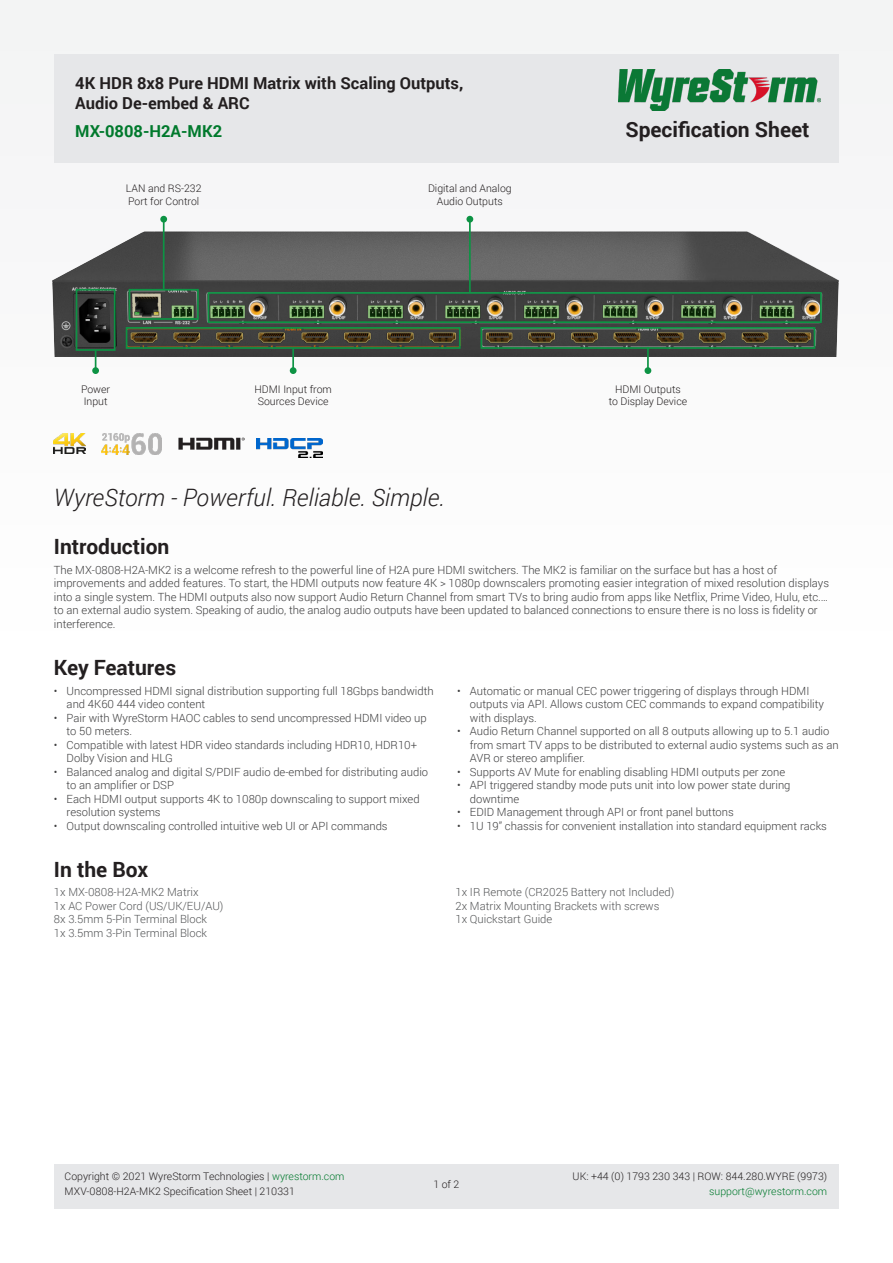
<style>
.page{position:relative;width:893px;height:1263px;background:#fff}
.page>*{position:absolute;margin:0;border:0;box-sizing:border-box;transform-origin:0 0}
.t1{font:italic 300 24px "Roboto";color:#231f20}
.t2{font:700 21px "Roboto";color:#231f20}
.t3{font:700 16.5px/19.8px "Roboto";color:#231f20}
.t4{font:700 16.5px "Roboto";color:#00792c}
.t5{font:300 11.25px/13.5px "Roboto";color:#3e3e3f}
.t6{font:300 11.25px "Roboto";color:#545557}
.t7{font:300 10.5px/12.6px "Roboto";color:#231f20;text-align:center}
.t8{font:300 10.5px "Roboto";color:#00792c}
.s1{color:#00792c}
</style>
<div class="page">
<div style="left:0;top:0;width:893px;height:659px;background:#fbfbfb"></div>
<div style="left:54px;top:1164px;width:785px;height:45px;background:#e6e7e9"></div>
<div style="left:54px;top:54px;width:785px;height:108px;background:#e6e7e9"></div>
<img style="left:618px;top:70px;width:203px;height:40px">
<img style="left:53px;top:232px;width:785px;height:124px">
<div style="left:76px;top:289px;width:40px;height:62px;border:2px solid #0d9344"></div>
<hr style="left:292px;top:349px;width:2px;height:22px;background:#0d9344">
<div style="left:290px;top:367px;width:7px;height:7px;background:#0d9344;border-radius:50%"></div>
<hr style="left:647px;top:347px;width:2px;height:24px;background:#0d9344">
<div style="left:645px;top:367px;width:6px;height:7px;background:#0d9344;border-radius:50%"></div>
<svg style="left:95px;top:350px;width:1px;height:17px"></svg>
<div style="left:92px;top:367px;width:7px;height:7px;background:#0d9344;border-radius:50%"></div>
<hr style="left:163px;top:219px;width:2px;height:70px;background:#0d9344">
<div style="left:160px;top:216px;width:7px;height:7px;background:#0d9344;border-radius:50%"></div>
<hr style="left:469px;top:219px;width:2px;height:73px;background:#0d9344">
<div style="left:466px;top:216px;width:7px;height:7px;background:#0d9344;border-radius:50%"></div>
<div style="left:126px;top:327px;width:335px;height:22px;border:2px solid #0d9344"></div>
<div style="left:480px;top:327px;width:335px;height:22px;border:2px solid #0d9344"></div>
<div style="left:129px;top:289px;width:70px;height:31px;border:2px solid #0d9344"></div>
<div style="left:208px;top:292px;width:614px;height:31px;border:2px solid #0d9344"></div>
<img style="left:179px;top:437px;width:65px;height:12px">
<img style="left:256px;top:439px;width:67px;height:18px">
<img style="left:54px;top:434px;width:31px;height:20px">
<img style="left:101px;top:433px;width:61px;height:21px">
<p class="t3" style="left:75px;top:73px;width:390px">4K HDR 8x8 Pure HDMI Matrix with Scaling Outputs,<br>Audio De-embed &amp; ARC</p>
<p class="t4" style="left:75px;top:119px;width:148px">MX-0808-H2A-MK2</p>
<p class="t2" style="left:625px;top:114px;width:186px">Specification Sheet</p>
<p class="t7" style="left:126px;top:182px;width:77px;text-align:left">LAN and RS-232<br>Port for Control</p>
<p class="t7" style="left:428px;top:182px;width:85px">Digital and Analog<br>Audio Outputs</p>
<p class="t7" style="left:81px;top:382px;width:31px;text-align:left">Power<br>Input</p>
<p class="t7" style="left:255px;top:382px;width:79px">HDMI Input from<br>Sources Device</p>
<p class="t7" style="left:615px;top:382px;width:67px">HDMI Outputs</p>
<p class="t7" style="left:609px;top:395px;width:80px">to Display Device</p>
<p class="t1" style="left:54px;top:481px;width:393px">WyreStorm - Powerful. Reliable. Simple.</p>
<p class="t2" style="left:54px;top:532px;width:117px">Introduction</p>
<p class="t5" style="left:54px;top:562px;width:777px">The MX-0808-H2A-MK2 is a welcome refresh to the powerful line of H2A pure HDMI switchers. The MK2 is familiar on the surface but has a host of improvements and added features. To start, the HDMI outputs now feature 4K &gt; 1080p downscalers promoting easier integration of mixed resolution displays into a single system. The HDMI outputs also now support Audio Return Channel from smart TVs to bring audio from apps like Netflix, Prime Video, Hulu, etc.… to an external audio system. Speaking of audio, the analog audio outputs have been updated to balanced connections to ensure there is no loss is fidelity or interference.</p>
<p class="t2" style="left:54px;top:653px;width:124px">Key Features</p>
<p class="t5" style="left:67px;top:683px;width:369px;text-indent:-13px">• Uncompressed HDMI signal distribution supporting full 18Gbps bandwidth and 4K60 444 video content</p>
<p class="t5" style="left:67px;top:710px;width:362px;text-indent:-13px">• Pair with WyreStorm HAOC cables to send uncompressed HDMI video up to 50 meters.</p>
<p class="t5" style="left:67px;top:737px;width:352px;text-indent:-13px">• Compatible with latest HDR video standards including HDR10, HDR10+<br>Dolby Vision and HLG</p>
<p class="t5" style="left:67px;top:764px;width:363px;text-indent:-13px">• Balanced analog and digital S/PDIF audio de-embed for distributing audio to an amplifier or DSP</p>
<p class="t5" style="left:67px;top:791px;width:354px;text-indent:-13px">• Each HDMI output supports 4K to 1080p downscaling to support mixed resolution systems</p>
<p class="t5" style="left:54px;top:818px;width:335px">• Output downscaling controlled intuitive web UI or API commands</p>
<p class="t2" style="left:54px;top:855px;width:96px">In the Box</p>
<p class="t6" style="left:54px;top:885px;width:146px">1x MX-0808-H2A-MK2 Matrix</p>
<p class="t6" style="left:54px;top:898px;width:171px">1x AC Power Cord (US/UK/EU/AU)</p>
<p class="t6" style="left:54px;top:912px;width:155px">8x 3.5mm 5-Pin Terminal Block</p>
<p class="t6" style="left:54px;top:925px;width:155px">1x 3.5mm 3-Pin Terminal Block</p>
<p class="t5" style="left:470px;top:683px;width:356px;text-indent:-13px">• Automatic or manual CEC power triggering of displays through HDMI outputs via API. Allows custom CEC commands to expand compatibility with displays.</p>
<p class="t5" style="left:470px;top:724px;width:370px;text-indent:-13px">• Audio Return Channel supported on all 8 outputs allowing up to 5.1 audio from smart TV apps to be distributed to external audio systems such as an<br>AVR or stereo amplifier.</p>
<p class="t5" style="left:457px;top:764px;width:329px">• Supports AV Mute for enabling disabling HDMI outputs per zone</p>
<p class="t5" style="left:470px;top:778px;width:322px;text-indent:-13px">• API triggered standby mode puts unit into low power state during downtime</p>
<p class="t5" style="left:457px;top:805px;width:278px">• EDID Management through API or front panel buttons</p>
<p class="t5" style="left:457px;top:818px;width:371px">• 1U 19” chassis for convenient installation into standard equipment racks</p>
<p class="t6" style="left:455px;top:885px;width:220px">1x IR Remote (CR2025 Battery not Included)</p>
<p class="t6" style="left:455px;top:898px;width:205px">2x Matrix Mounting Brackets with screws</p>
<p class="t6" style="left:455px;top:912px;width:98px">1x Quickstart Guide</p>
<p class="t7" style="left:65px;top:1170px;width:281px">Copyright © 2021 WyreStorm Technologies | <span class="s1">wyrestorm.com</span></p>
<p class="t7" style="left:65px;top:1185px;width:232px">MXV-0808-H2A-MK2 Specification Sheet | 210331</p>
<p class="t7" style="left:433px;top:1178px;width:27px">1 of 2</p>
<p class="t7" style="left:573px;top:1170px;width:256px">UK: +44 (0) 1793 230 343 | ROW: 844.280.WYRE (9973)</p>
<p class="t8" style="left:709px;top:1184px;width:120px">support@wyrestorm.com</p>
</div>
